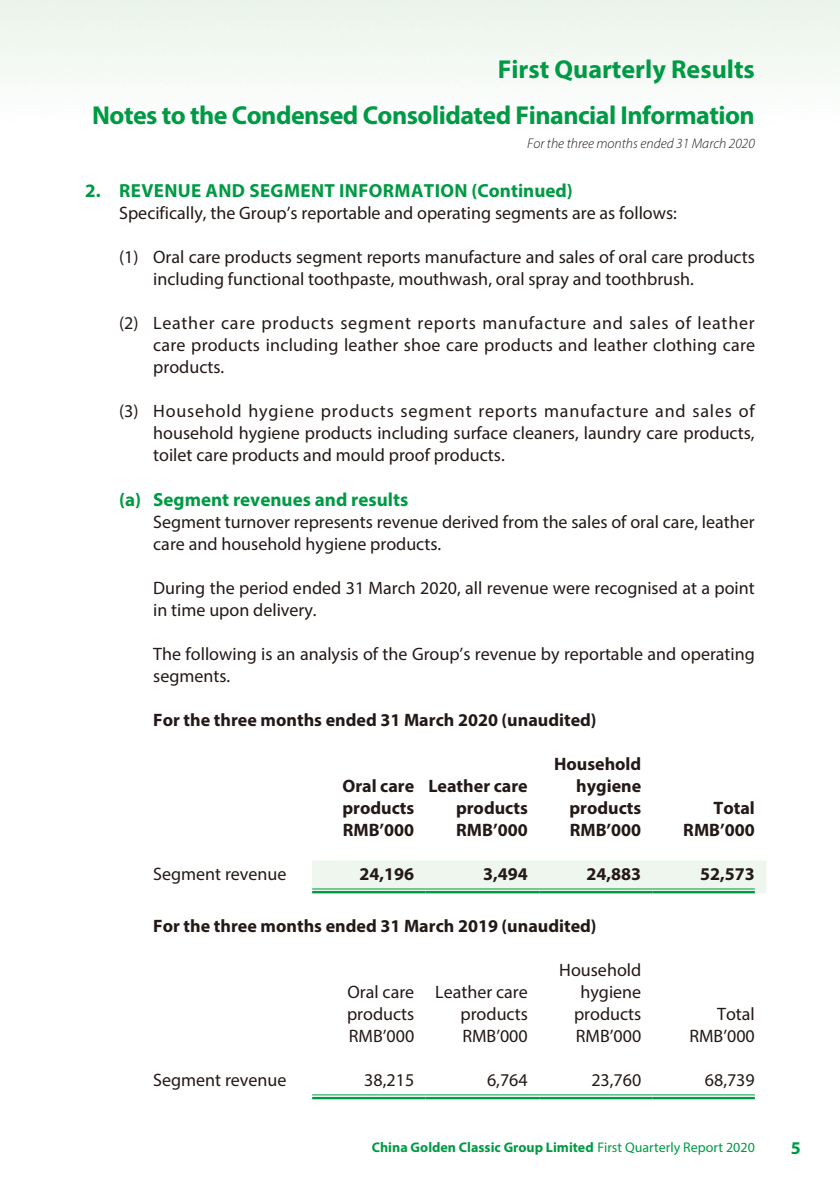
<style>
.page{position:relative;width:840px;height:1191px;background:#fff}
.page>*{position:absolute;margin:0;border:0;box-sizing:border-box;transform-origin:0 0}
.t1{font:700 26px/45.4px "Myriad Pro";letter-spacing:-.02em;color:#009a44;text-align:right}
.t2{font:700 19px "Myriad Pro";letter-spacing:.02em;color:#009a44}
.t3{font:700 19px "Myriad Pro";color:#009a44}
.t4{font:18px/22px "Myriad Pro";color:#231916}
.t5{font:700 18px/22px "Myriad Pro";color:#231916;text-align:right}
.t6{font:700 18px "Myriad Pro";color:#009a44}
.t7{font:700 14px "Myriad Pro";color:#009a44}
.t8{font:italic 300 14px "Myriad Pro";color:#231916}
.s1{font-weight:400}
</style>
<div class="page">
<img style="left:0;top:0;width:839px;height:1100px">
<div style="left:312px;top:860px;width:453px;height:33px;background:#eef6ed"></div>
<hr style="left:312px;top:888px;width:113px;height:1px;background:#009a44">
<hr style="left:312px;top:891px;width:113px;height:2px;background:#009a44">
<hr style="left:425px;top:888px;width:114px;height:1px;background:#009a44">
<hr style="left:425px;top:891px;width:114px;height:2px;background:#009a44">
<hr style="left:539px;top:888px;width:113px;height:1px;background:#009a44">
<hr style="left:539px;top:891px;width:113px;height:2px;background:#009a44">
<hr style="left:652px;top:888px;width:102px;height:1px;background:#009a44">
<hr style="left:652px;top:891px;width:102px;height:2px;background:#009a44">
<hr style="left:312px;top:1094px;width:113px;height:1px;background:#009a44">
<hr style="left:312px;top:1097px;width:113px;height:2px;background:#009a44">
<hr style="left:425px;top:1094px;width:114px;height:1px;background:#009a44">
<hr style="left:425px;top:1097px;width:114px;height:2px;background:#009a44">
<hr style="left:539px;top:1094px;width:113px;height:1px;background:#009a44">
<hr style="left:539px;top:1097px;width:113px;height:2px;background:#009a44">
<hr style="left:652px;top:1094px;width:102px;height:1px;background:#009a44">
<hr style="left:652px;top:1097px;width:102px;height:2px;background:#009a44">
<h1 class="t1" style="left:92px;top:46px;width:664px">First Quarterly Results<br>Notes to the Condensed Consolidated Financial Information</h1>
<p class="t8" style="left:527px;top:135px;width:229px">For the three months ended 31 March 2020</p>
<p class="t2" style="left:85px;top:179px;width:489px">2. REVENUE AND SEGMENT INFORMATION (Continued)</p>
<p class="t4" style="left:119px;top:202px;width:559px">Specifically, the Group’s reportable and operating segments are as follows:</p>
<p class="t4" style="left:153px;top:246px;width:602px;text-indent:-34px">(1) Oral care products segment reports manufacture and sales of oral care products including functional toothpaste, mouthwash, oral spray and toothbrush.</p>
<p class="t4" style="left:153px;top:312px;width:603px;text-align:justify;text-indent:-34px">(2) Leather care products segment reports manufacture and sales of leather care products including leather shoe care products and leather clothing care products.</p>
<p class="t4" style="left:153px;top:400px;width:602px;text-align:justify;text-indent:-34px">(3) Household hygiene products segment reports manufacture and sales of household hygiene products including surface cleaners, laundry care products, toilet care products and mould proof products.</p>
<p class="t3" style="left:119px;top:487px;width:290px">(a) Segment revenues and results</p>
<p class="t4" style="left:153px;top:510px;width:602px">Segment turnover represents revenue derived from the sales of oral care, leather care and household hygiene products.</p>
<p class="t4" style="left:153px;top:576px;width:602px">During the period ended 31 March 2020, all revenue were recognised at a point in time upon delivery.</p>
<p class="t4" style="left:153px;top:642px;width:602px">The following is an analysis of the Group’s revenue by reportable and operating segments.</p>
<p class="t5" style="left:153px;top:708px;width:444px">For the three months ended 31 March 2020 (unaudited)</p>
<p class="t5" style="left:342px;top:774px;width:73px;text-align:left">Oral care products</p>
<p class="t5" style="left:428px;top:774px;width:101px">Leather care products</p>
<p class="t5" style="left:553px;top:752px;width:89px">Household hygiene products</p>
<p class="t5" style="left:713px;top:796px;width:43px">Total</p>
<p class="t5" style="left:342px;top:818px;width:73px">RMB’000</p>
<p class="t5" style="left:456px;top:818px;width:73px">RMB’000</p>
<p class="t5" style="left:569px;top:818px;width:73px">RMB’000</p>
<p class="t5" style="left:683px;top:818px;width:73px">RMB’000</p>
<p class="t4" style="left:153px;top:862px;width:135px">Segment revenue</p>
<p class="t5" style="left:359px;top:862px;width:56px">24,196</p>
<p class="t5" style="left:483px;top:862px;width:46px">3,494</p>
<p class="t5" style="left:586px;top:862px;width:56px">24,883</p>
<p class="t5" style="left:699px;top:862px;width:56px">52,573</p>
<p class="t5" style="left:153px;top:914px;width:444px">For the three months ended 31 March 2019 (unaudited)</p>
<p class="t4" style="left:347px;top:980px;width:69px">Oral care products</p>
<p class="t4" style="left:435px;top:980px;width:94px;text-align:right">Leather care products</p>
<p class="t4" style="left:559px;top:958px;width:83px;text-align:right">Household hygiene products</p>
<p class="t4" style="left:716px;top:1002px;width:39px">Total</p>
<p class="t4" style="left:348px;top:1024px;width:67px">RMB’000</p>
<p class="t4" style="left:462px;top:1024px;width:67px">RMB’000</p>
<p class="t4" style="left:575px;top:1024px;width:67px">RMB’000</p>
<p class="t4" style="left:689px;top:1024px;width:67px">RMB’000</p>
<p class="t4" style="left:153px;top:1068px;width:135px">Segment revenue</p>
<p class="t4" style="left:364px;top:1068px;width:51px">38,215</p>
<p class="t4" style="left:487px;top:1068px;width:42px">6,764</p>
<p class="t4" style="left:591px;top:1068px;width:51px">23,760</p>
<p class="t4" style="left:704px;top:1068px;width:51px">68,739</p>
<p class="t7" style="left:371px;top:1138px;width:384px">China Golden Classic Group Limited <span class="s1">First Quarterly Report 2020</span></p>
<p class="t6" style="left:790px;top:1135px;width:11px">5</p>
</div>
